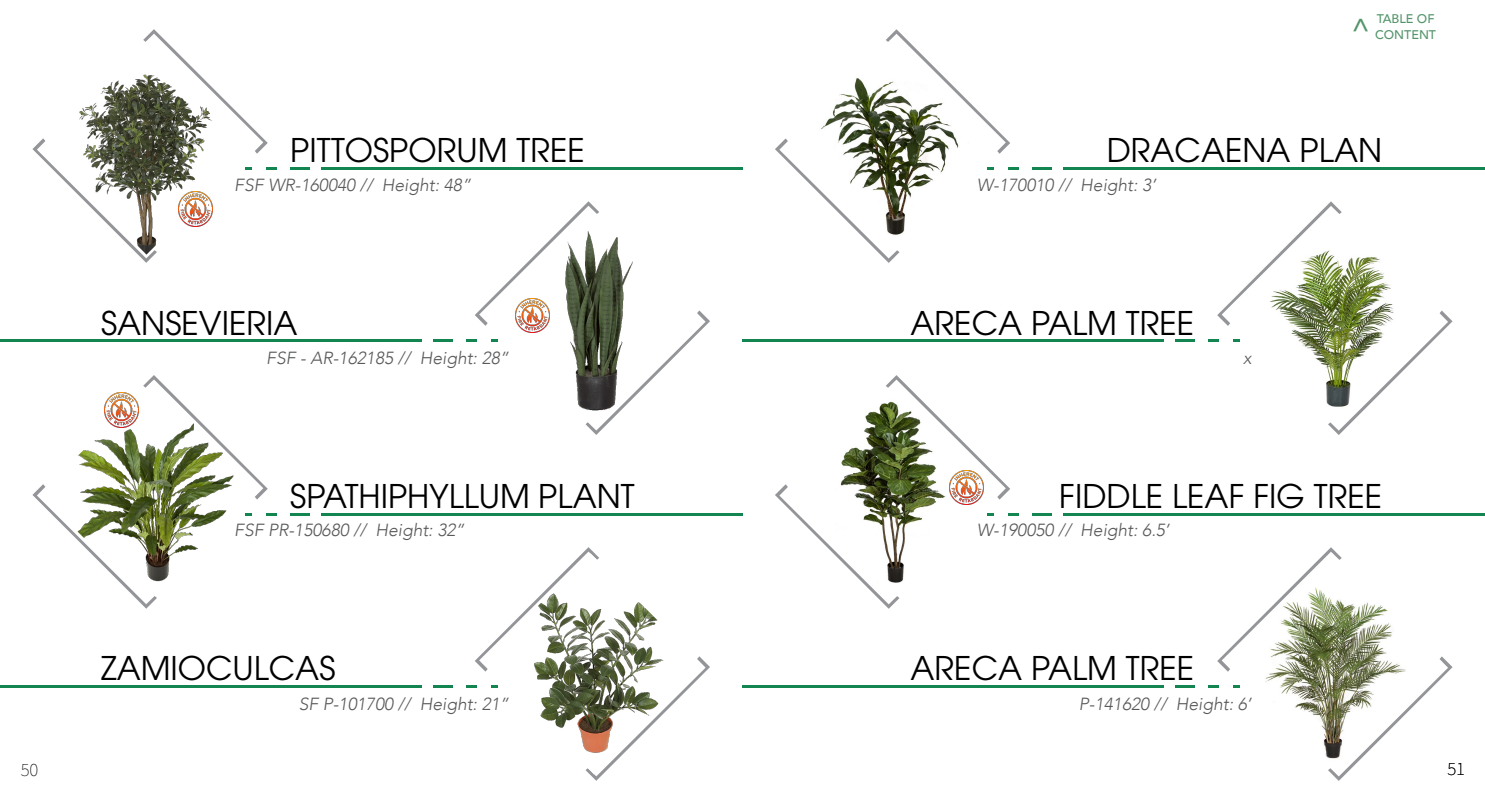
<style>
.page{position:relative;width:1485px;height:810px;background:#fff}
.page>*{position:absolute;margin:0;border:0;box-sizing:border-box;transform-origin:0 0}
.t1{font:32.5px "ITC Avant Garde Pro";color:#000}
.t2{font:500 28.75px "Avenir";color:#54956b}
.t3{font:200 18.75px "Source Sans Pro";color:#000}
.t4{font:italic 300 17.5px "Avenir";color:#58595b}
.t5{font:500 12.5px "Avenir";color:#54956b}
</style>
<div class="page">
<hr style="left:321px;top:167px;width:421px;height:3px;background:#138550">
<hr style="left:290px;top:167px;width:19px;height:3px;background:#138550">
<hr style="left:0;top:339px;width:422px;height:3px;background:#138550">
<hr style="left:433px;top:339px;width:19px;height:3px;background:#138550">
<hr style="left:321px;top:513px;width:421px;height:3px;background:#138550">
<hr style="left:290px;top:513px;width:19px;height:3px;background:#138550">
<hr style="left:0;top:685px;width:422px;height:3px;background:#138550">
<hr style="left:433px;top:685px;width:19px;height:3px;background:#138550">
<svg style="left:482px;top:553px;width:221px;height:222px"></svg>
<img style="left:514px;top:583px;width:170px;height:170px">
<svg style="left:32px;top:375px;width:244px;height:234px"></svg>
<img style="left:68px;top:419px;width:170px;height:170px">
<svg style="left:466px;top:201px;width:244px;height:234px"></svg>
<img style="left:502px;top:225px;width:190px;height:189px">
<svg style="left:32px;top:29px;width:244px;height:234px"></svg>
<img style="left:51px;top:72px;width:191px;height:183px">
<hr style="left:1063px;top:167px;width:422px;height:3px;background:#138550">
<hr style="left:1033px;top:167px;width:19px;height:3px;background:#138550">
<svg style="left:775px;top:29px;width:244px;height:234px"></svg>
<hr style="left:742px;top:340px;width:422px;height:2px;background:#138550">
<svg style="left:1176px;top:340px;width:19px;height:2px"></svg>
<svg style="left:1209px;top:201px;width:244px;height:234px"></svg>
<hr style="left:1063px;top:513px;width:422px;height:3px;background:#138550">
<hr style="left:1033px;top:513px;width:19px;height:3px;background:#138550">
<svg style="left:775px;top:375px;width:244px;height:234px"></svg>
<hr style="left:742px;top:685px;width:422px;height:3px;background:#138550">
<hr style="left:1176px;top:685px;width:19px;height:3px;background:#138550">
<svg style="left:1209px;top:547px;width:244px;height:234px"></svg>
<img style="left:949px;top:470px;width:35px;height:35px">
<img style="left:178px;top:192px;width:35px;height:34px">
<img style="left:515px;top:298px;width:35px;height:35px">
<img style="left:105px;top:393px;width:34px;height:34px">
<p class="t3" style="left:21px;top:758px;width:19px">50</p>
<h1 class="t1" style="left:290px;top:130px;width:296px">PITTOSPORUM TREE</h1>
<p class="t4" style="left:234px;top:174px;width:238px">FSF WR-160040 // Height: 48”</p>
<h1 class="t1" style="left:101px;top:302px;width:198px">SANSEVIERIA</h1>
<p class="t4" style="left:266px;top:347px;width:244px">FSF - AR-162185 // Height: 28”</p>
<h1 class="t1" style="left:290px;top:476px;width:346px">SPATHIPHYLLUM PLANT</h1>
<p class="t4" style="left:234px;top:520px;width:232px">FSF PR-150680 // Height: 32”</p>
<h1 class="t1" style="left:101px;top:648px;width:236px">ZAMIOCULCAS</h1>
<p class="t4" style="left:299px;top:693px;width:212px">SF P-101700 // Height: 21”</p>
<p class="t5" style="left:1377px;top:7px;width:59px">TABLE OF</p>
<h2 class="t2" style="left:1351px;top:4px;width:21px">^</h2>
<p class="t5" style="left:1375px;top:24px;width:63px">CONTENT</p>
<h1 class="t1" style="left:1107px;top:130px;width:277px">DRACAENA PLAN</h1>
<p class="t4" style="left:977px;top:174px;width:181px">W-170010 // Height: 3’</p>
<h1 class="t1" style="left:911px;top:303px;width:285px">ARECA PALM TREE</h1>
<p class="t4" style="left:1243px;top:348px;width:10px">x</p>
<h1 class="t1" style="left:1059px;top:476px;width:325px">FIDDLE LEAF FIG TREE</h1>
<p class="t4" style="left:977px;top:520px;width:194px">W-190050 // Height: 6.5’</p>
<h1 class="t1" style="left:911px;top:648px;width:285px">ARECA PALM TREE</h1>
<p class="t4" style="left:1079px;top:693px;width:174px">P-141620 // Height: 6’</p>
<p class="t3" style="left:1447px;top:757px;width:19px">51</p>
</div>
